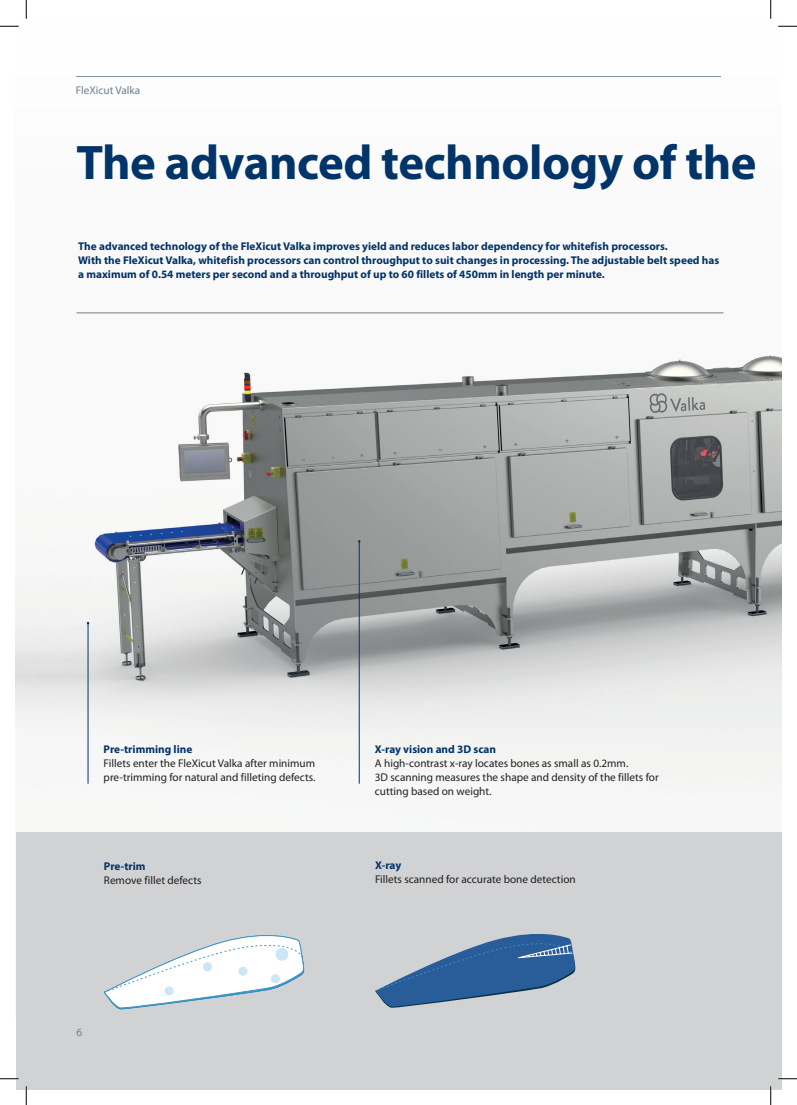
<style>
.page{position:relative;width:797px;height:1105px;background:#fff}
.page>*{position:absolute;margin:0;border:0;box-sizing:border-box;transform-origin:0 0}
.t1{font:700 48.75px "Myriad Pro";letter-spacing:-.01em;color:#013469}
.t2{font:700 11.25px/14.1px "Myriad Pro";color:#013469}
.t3{font:11.25px/14.1px "Myriad Pro";color:#231f20}
.t4{font:11.25px "Myriad Pro";color:#727f8a}
</style>
<div class="page">
<img style="left:16px;top:16px;width:765px;height:779px">
<hr style="left:76px;top:313px;width:647px;height:1px;background:#727f8a">
<hr style="left:88px;top:623px;width:1px;height:161px;background:#013469">
<hr style="left:359px;top:541px;width:1px;height:243px;background:#013469">
<div style="left:16px;top:832px;width:765px;height:257px;background:#d1d2d4"></div>
<svg style="left:375px;top:934px;width:200px;height:74px"></svg>
<svg style="left:104px;top:935px;width:200px;height:74px"></svg>
<svg style="left:0;top:25px;width:19px;height:2px"></svg>
<svg style="left:778px;top:25px;width:19px;height:2px"></svg>
<svg style="left:0;top:1078px;width:19px;height:1px"></svg>
<svg style="left:778px;top:1078px;width:19px;height:1px"></svg>
<svg style="left:25px;top:0;width:2px;height:19px"></svg>
<svg style="left:25px;top:1086px;width:2px;height:19px"></svg>
<svg style="left:770px;top:0;width:1px;height:19px"></svg>
<svg style="left:770px;top:1086px;width:1px;height:19px"></svg>
<p class="t4" style="left:76px;top:83px;width:66px">FleXicut Valka</p>
<h1 class="t1" style="left:76px;top:130px;width:681px">The advanced technology of the</h1>
<p class="t2" style="left:78px;top:238px;width:642px">The advanced technology of the FleXicut Valka improves yield and reduces labor dependency for whitefish processors.<br>With the FleXicut Valka, whitefish processors can control throughput to suit changes in processing. The adjustable belt speed has a maximum of 0.54 meters per second and a throughput of up to 60 fillets of 450mm in length per minute.</p>
<p class="t2" style="left:104px;top:741px;width:90px">Pre-trimming line</p>
<p class="t3" style="left:104px;top:756px;width:213px">Fillets enter the FleXicut Valka after minimum pre-trimming for natural and filleting defects.</p>
<p class="t2" style="left:104px;top:859px;width:43px">Pre-trim</p>
<p class="t3" style="left:104px;top:873px;width:99px">Remove fillet defects</p>
<p class="t4" style="left:76px;top:1026px;width:7px">6</p>
<p class="t2" style="left:375px;top:741px;width:123px">X-ray vision and 3D scan</p>
<p class="t3" style="left:375px;top:756px;width:285px">A high-contrast x-ray locates bones as small as 0.2mm.<br>3D scanning measures the shape and density of the fillets for cutting based on weight.</p>
<p class="t2" style="left:375px;top:858px;width:28px">X-ray</p>
<p class="t3" style="left:375px;top:871px;width:202px">Fillets scanned for accurate bone detection</p>
</div>
